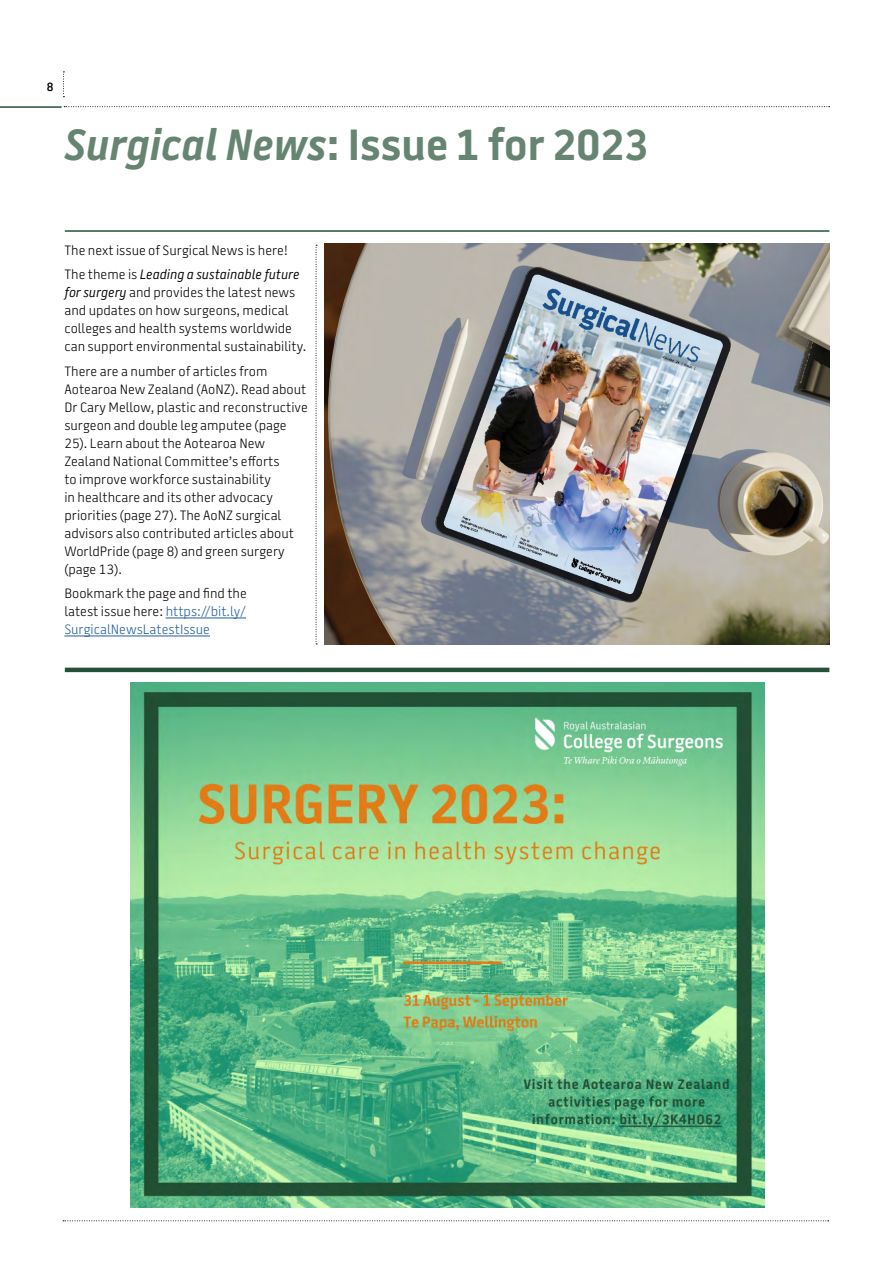
<style>
.page{position:relative;width:893px;height:1263px;background:#fff}
.page>*{position:absolute;margin:0;border:0;box-sizing:border-box;transform-origin:0 0}
.t1{font:700 43.5px "Battersea SANS";color:#658572}
.t2{font:300 13.5px/18px "Battersea SANS";color:#000}
.t3{font:600 12px "Battersea SANS";color:#000}
.s1{font-style:italic}
.s2{font-weight:400;font-style:italic}
.s3{color:#215e9e}
</style>
<div class="page">
<hr style="left:166px;top:618px;width:80px;height:1px;background:#215e9e">
<hr style="left:64px;top:636px;width:146px;height:1px;background:#215e9e">
<img style="left:325px;top:244px;width:504px;height:400px">
<img style="left:130px;top:682px;width:634px;height:526px">
<hr style="left:65px;top:668px;width:764px;height:4px;background:#235037">
<hr style="left:65px;top:230px;width:764px;height:2px;background:#235037">
<svg style="left:316px;top:245px;width:1px;height:399px"></svg>
<svg style="left:64px;top:106px;width:766px;height:1px"></svg>
<svg style="left:63px;top:1220px;width:766px;height:1px"></svg>
<hr style="left:0;top:106px;width:62px;height:2px;background:#235037">
<svg style="left:63px;top:72px;width:1px;height:25px"></svg>
<p class="t3" style="left:46px;top:79px;width:8px">8</p>
<h1 class="t1" style="left:65px;top:115px;width:585px"><span class="s1">Surgical News</span>: Issue 1 for 2023</h1>
<p class="t2" style="left:64px;top:238px;width:237px;line-height:24.5px">The next issue of Surgical News is here!<br>The theme is <span class="s2">Leading a sustainable future</span></p>
<p class="t2" style="left:64px;top:284px;width:244px"><span class="s2">for surgery</span> and provides the latest news and updates on how surgeons, medical colleges and health systems worldwide can support environmental sustainability.</p>
<p class="t2" style="left:64px;top:362px;width:245px">There are a number of articles from Aotearoa New Zealand (AoNZ). Read about Dr Cary Mellow, plastic and reconstructive surgeon and double leg amputee (page 25). Learn about the Aotearoa New Zealand National Committee’s efforts<br>to improve workforce sustainability<br>in healthcare and its other advocacy priorities (page 27). The AoNZ surgical advisors also contributed articles about WorldPride (page 8) and green surgery (page 13).</p>
<p class="t2" style="left:64px;top:585px;width:184px;text-align:justify">Bookmark the page and find the latest issue here: <span class="s3">https://bit.ly/ SurgicalNewsLatestIssue</span></p>
</div>
